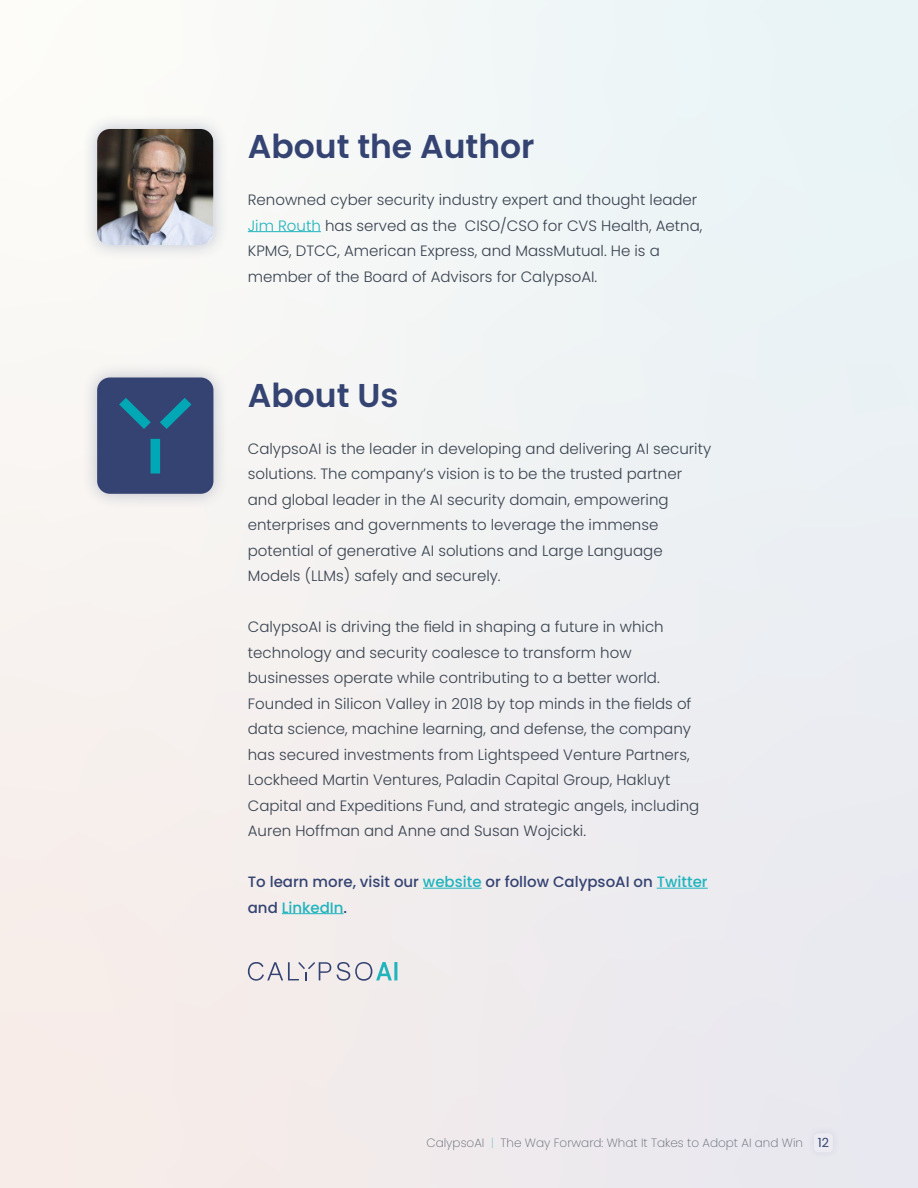
<style>
.page{position:relative;width:918px;height:1188px;background:#f1f0f1}
.page>*{position:absolute;margin:0;border:0;box-sizing:border-box;transform-origin:0 0}
.t1{font:600 33px "Poppins";color:#354372}
.t2{font:300 15px/25.5px "Poppins";color:#38424f}
.t3{font:500 15px/25.5px "Poppins";color:#354372}
.t4{font:200 12px "Poppins";color:#606872}
.s1{color:#20b4bd}
.s2{color:#6ec4cb}
.s3{font-weight:400;font-size:12.6px;color:#354372}
</style>
<div class="page">
<div style="left:806px;top:1126px;width:35px;height:34px;background:#e6e6ee"></div>
<div style="left:814px;top:1133px;width:19px;height:19px;background:#ebebf1;border-radius:4px"></div>
<hr style="left:248px;top:231px;width:73px;height:1px;background:#20b4bd">
<hr style="left:423px;top:888px;width:59px;height:1px;background:#20b4bd">
<hr style="left:657px;top:888px;width:51px;height:1px;background:#20b4bd">
<hr style="left:282px;top:913px;width:62px;height:1px;background:#20b4bd">
<div style="left:82px;top:113px;width:147px;height:148px;background:#354372;opacity:.3"></div>
<img style="left:97px;top:129px;width:116px;height:116px">
<div style="left:81px;top:361px;width:148px;height:148px;background:#354372;opacity:.3"></div>
<div style="left:97px;top:378px;width:116px;height:116px;background:#354372;border-radius:13px"></div>
<svg style="left:119px;top:398px;width:72px;height:76px"></svg>
<svg style="left:248px;top:962px;width:83px;height:19px"></svg>
<svg style="left:337px;top:962px;width:60px;height:19px"></svg>
<h1 class="t1" style="left:248px;top:128px;width:288px">About the Author</h1>
<p class="t2" style="left:248px;top:187px;width:456px">Renowned cyber security industry expert and thought leader <span class="s1">Jim Routh</span> has served as the CISO/CSO for CVS Health, Aetna, KPMG, DTCC, American Express, and MassMutual. He is a member of the Board of Advisors for CalypsoAI.</p>
<h1 class="t1" style="left:248px;top:376px;width:152px">About Us</h1>
<p class="t2" style="left:248px;top:436px;width:465px">CalypsoAI is the leader in developing and delivering AI security solutions. The company’s vision is to be the trusted partner and global leader in the AI security domain, empowering enterprises and governments to leverage the immense potential of generative AI solutions and Large Language Models (LLMs) safely and securely.</p>
<p class="t2" style="left:248px;top:614px;width:453px">CalypsoAI is driving the field in shaping a future in which technology and security coalesce to transform how businesses operate while contributing to a better world.<br>Founded in Silicon Valley in 2018 by top minds in the fields of data science, machine learning, and defense, the company has secured investments from Lightspeed Venture Partners, Lockheed Martin Ventures, Paladin Capital Group, Hakluyt Capital and Expeditions Fund, and strategic angels, including Auren Hoffman and Anne and Susan Wojcicki.</p>
<p class="t3" style="left:248px;top:869px;width:461px">To learn more, visit our <span class="s1">website</span> or follow CalypsoAI on <span class="s1">Twitter </span>and <span class="s1">LinkedIn</span>.</p>
<p class="t4" style="left:426px;top:1136px;width:404px">CalypsoAI <span class="s2">|</span> The Way Forward: What It Takes to Adopt AI and Win <span class="s3">12</span></p>
</div>
